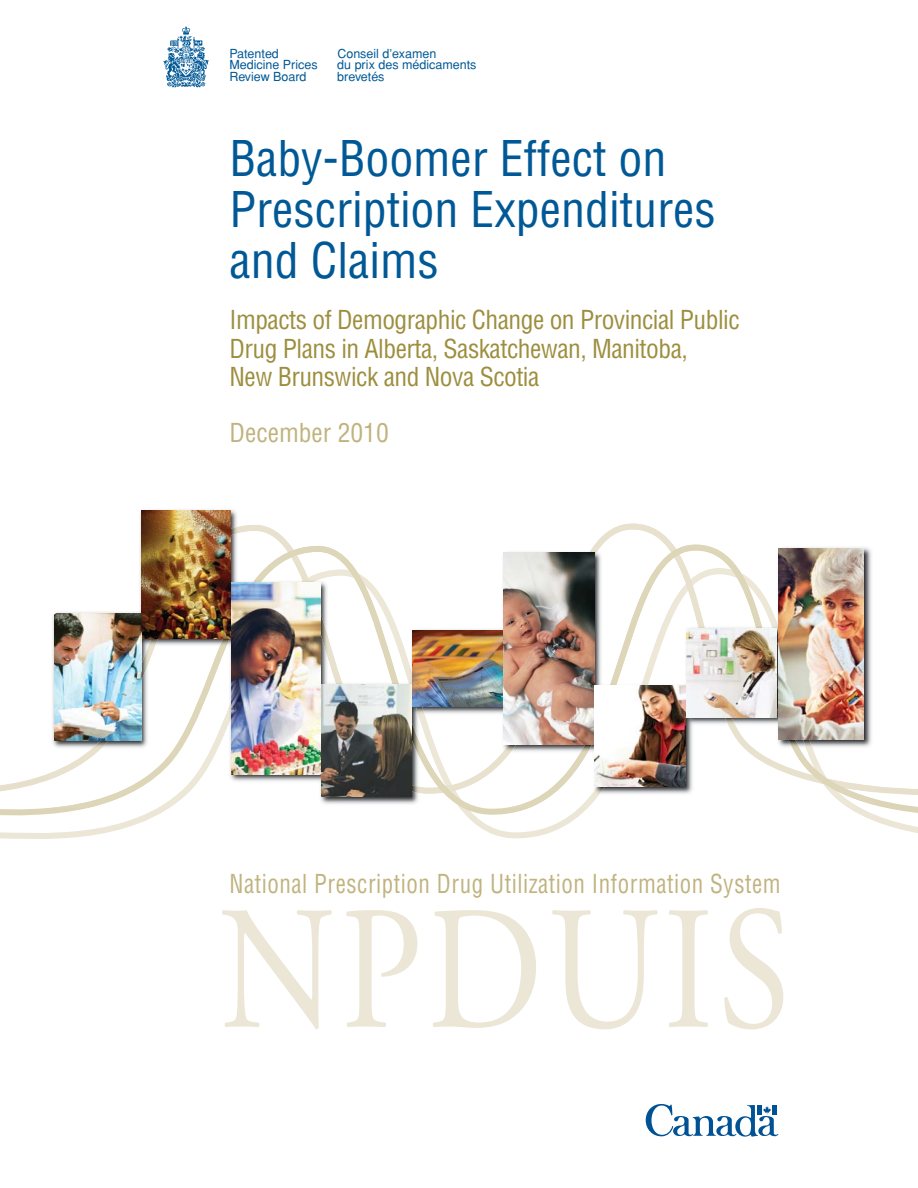
<style>
.page{position:relative;width:918px;height:1188px;background:#fff}
.page>*{position:absolute;margin:0;border:0;box-sizing:border-box;transform-origin:0 0}
.t1{font:175.5px "Adobe Garamond Pro";letter-spacing:.03em;color:#ebe6d6;scale:.85 1}
.t2{font:condensed 48px/51px "Helvetica";color:#005996}
.t3{font:condensed 25.5px/28.5px "Helvetica";letter-spacing:-.02em;color:#9d8e3e}
.t4{font:condensed 25.5px "Helvetica";letter-spacing:.025em;color:#c0b37f;scale:.9 1}
.t5{font:condensed 25.5px "Helvetica";color:#c0b37f}
.t6{font:12.45px "Helvetica";color:#005996}
</style>
<div class="page">
<svg style="left:0;top:822px;width:918px;height:17px"></svg>
<svg style="left:0;top:774px;width:918px;height:48px"></svg>
<img style="left:163px;top:26px;width:45px;height:62px">
<svg style="left:646px;top:1104px;width:132px;height:33px"></svg>
<div style="left:757px;top:1105px;width:5px;height:10px;background:#005295"></div>
<div style="left:772px;top:1105px;width:5px;height:10px;background:#005295"></div>
<img style="left:140px;top:524px;width:561px;height:270px">
<img style="left:504px;top:545px;width:371px;height:263px">
<img style="left:48px;top:545px;width:435px;height:263px">
<img style="left:141px;top:511px;width:90px;height:127px">
<img style="left:54px;top:613px;width:87px;height:128px">
<img style="left:231px;top:583px;width:90px;height:191px">
<img style="left:778px;top:548px;width:86px;height:192px">
<img style="left:412px;top:630px;width:91px;height:77px">
<img style="left:686px;top:628px;width:91px;height:89px">
<img style="left:504px;top:553px;width:90px;height:192px">
<img style="left:321px;top:684px;width:91px;height:113px">
<img style="left:595px;top:686px;width:90px;height:101px">
<p class="t6" style="left:229px;top:49px;width:51px">Patented</p>
<p class="t6" style="left:337px;top:49px;width:100px">Conseil d’examen</p>
<p class="t6" style="left:229px;top:60px;width:90px">Medicine Prices</p>
<p class="t6" style="left:337px;top:60px;width:141px">du prix des médicaments</p>
<p class="t6" style="left:229px;top:72px;width:79px">Review Board</p>
<p class="t6" style="left:337px;top:72px;width:49px">brevetés</p>
<h2 class="t2" style="left:230px;top:137px;width:488px">Baby-Boomer Effect on<br>Prescription Expenditures and Claims</h2>
<p class="t3" style="left:230px;top:308px;width:512px">Impacts of Demographic Change on Provincial Public<br>Drug Plans in Alberta, Saskatchewan, Manitoba,<br>New Brunswick and Nova Scotia</p>
<p class="t5" style="left:230px;top:423px;width:161px">December 2010</p>
<p class="t4" style="left:230px;top:874px;width:614px">National Prescription Drug Utilization Information System</p>
<h1 class="t1" style="left:219px;top:901px;width:675px">NPDUIS</h1>
</div>
